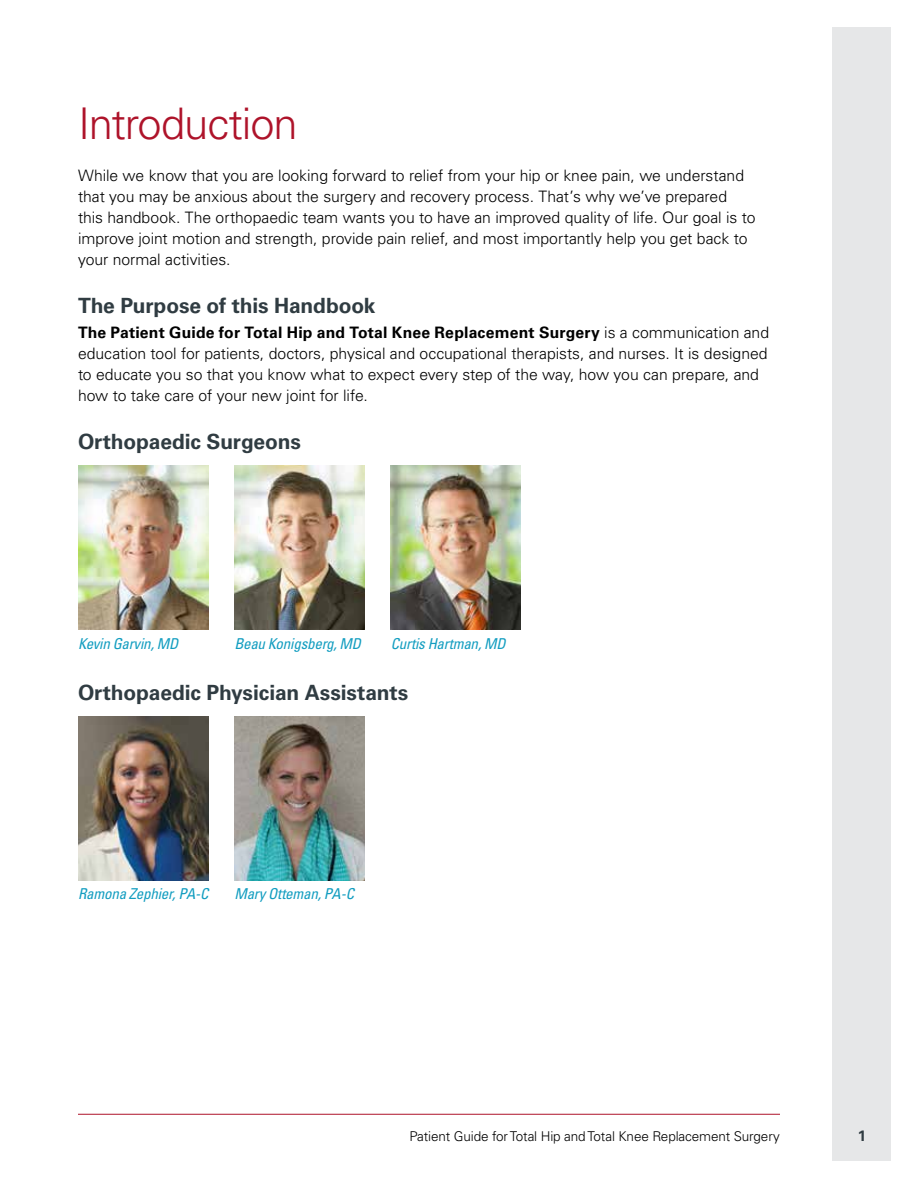
<style>
.page{position:relative;width:918px;height:1188px;background:#fff}
.page>*{position:absolute;margin:0;border:0;box-sizing:border-box;transform-origin:0 0}
.t1{font:300 43.5px "Univers LT Std";letter-spacing:-.025em;color:#ae132a}
.t2{font:700 21px "Univers LT Std";letter-spacing:-.005em;color:#303c42}
.t3{font:300 15.75px/21px "Univers LT Std";letter-spacing:-.005em;color:#000}
.t4{font:italic condensed 15px "Univers LT Std";letter-spacing:-.015em;color:#129dc0}
.t5{font:700 15px "Univers LT Std";color:#303c42}
.t6{font:300 13.5px "Univers LT Std";letter-spacing:-.01em;color:#000}
.s1{font-weight:700}
</style>
<div class="page">
<div style="left:833px;top:27px;width:58px;height:1134px;background:#e6e7e8"></div>
<hr style="left:78px;top:1114px;width:702px;height:1px;background:#ae132a">
<img style="left:234px;top:466px;width:130px;height:164px">
<img style="left:391px;top:466px;width:130px;height:164px">
<img style="left:78px;top:466px;width:130px;height:164px">
<img style="left:78px;top:716px;width:130px;height:164px">
<img style="left:234px;top:716px;width:130px;height:164px">
<h1 class="t1" style="left:78px;top:98px;width:221px">Introduction</h1>
<p class="t3" style="left:78px;top:165px;width:679px">While we know that you are looking forward to relief from your hip or knee pain, we understand that you may be anxious about the surgery and recovery process. That’s why we’ve prepared this handbook. The orthopaedic team wants you to have an improved quality of life. Our goal is to improve joint motion and strength, provide pain relief, and most importantly help you get back to your normal activities.</p>
<h2 class="t2" style="left:78px;top:293px;width:299px">The Purpose of this Handbook</h2>
<p class="t3" style="left:78px;top:322px;width:693px"><span class="s1">The Patient Guide for Total Hip and Total Knee Replacement Surgery</span> is a communication and education tool for patients, doctors, physical and occupational therapists, and nurses. It is designed to educate you so that you know what to expect every step of the way, how you can prepare, and how to take care of your new joint for life.</p>
<h2 class="t2" style="left:78px;top:429px;width:225px">Orthopaedic Surgeons</h2>
<p class="t4" style="left:78px;top:634px;width:102px">Kevin Garvin, MD</p>
<p class="t4" style="left:234px;top:634px;width:128px">Beau Konigsberg, MD</p>
<p class="t4" style="left:391px;top:634px;width:117px">Curtis Hartman, MD</p>
<h2 class="t2" style="left:78px;top:680px;width:332px">Orthopaedic Physician Assistants</h2>
<p class="t4" style="left:78px;top:884px;width:132px">Ramona Zephier, PA-C</p>
<p class="t4" style="left:234px;top:884px;width:121px">Mary Otteman, PA-C</p>
<p class="t6" style="left:410px;top:1128px;width:372px">Patient Guide for Total Hip and Total Knee Replacement Surgery</p>
<p class="t5" style="left:858px;top:1127px;width:10px">1</p>
</div>
